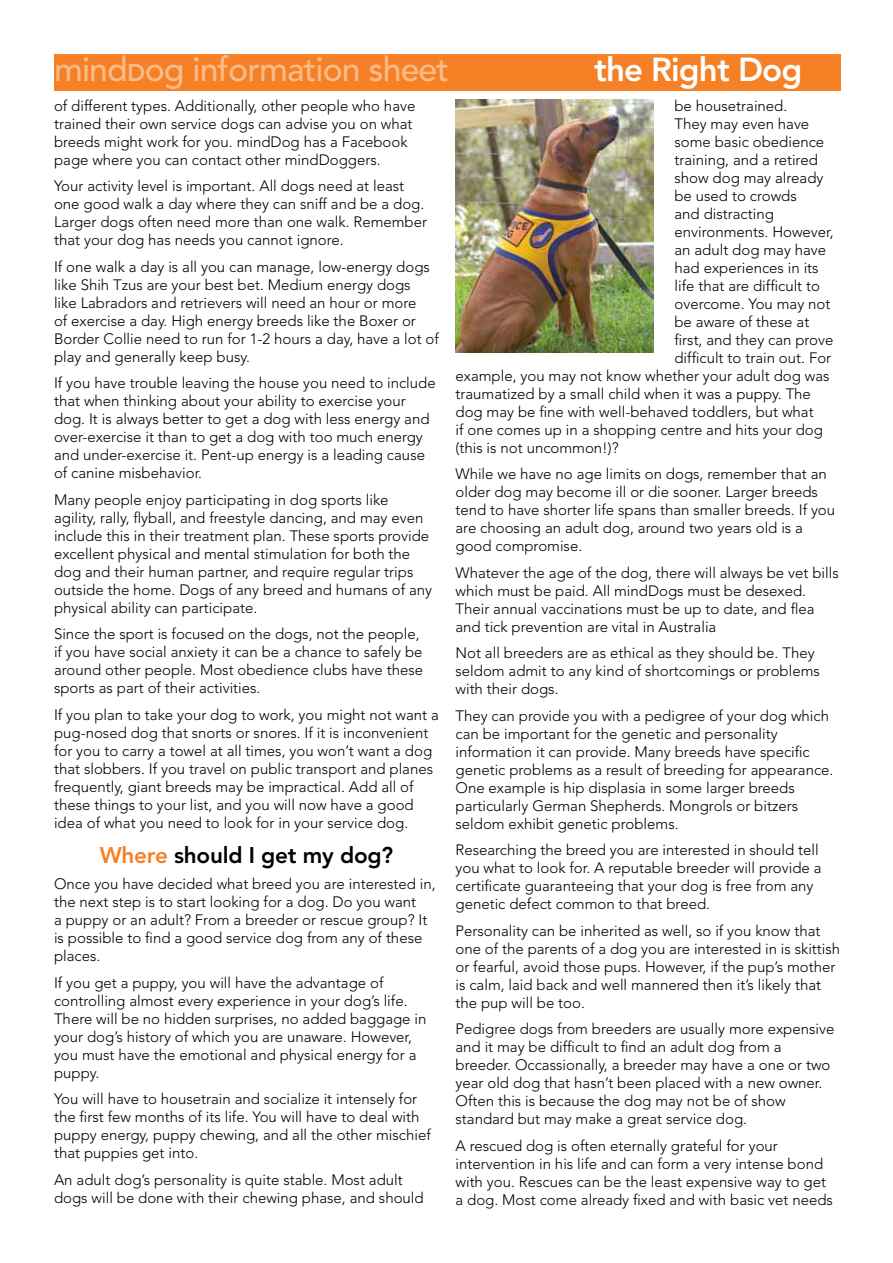
<style>
.page{position:relative;width:893px;height:1263px;background:#fff}
.page>*{position:absolute;margin:0;border:0;box-sizing:border-box;transform-origin:0 0}
.t1{font:500 33.9px "Avenir";letter-spacing:-.025em;color:#fbbb88}
.t2{font:800 33px "Avenir";letter-spacing:-.025em;color:#fff}
.t3{font:800 22.5px "Avenir";letter-spacing:-.01em;color:#000}
.t4{font:300 15px/18px "Avenir";color:#000}
.s1{font-weight:800;font-size:24px}
.s2{color:#f58025}
</style>
<div class="page">
<img style="left:455px;top:99px;width:198px;height:254px">
<div style="left:54px;top:54px;width:787px;height:37px;background:#f58025"></div>
<h1 class="t1" style="left:54px;top:50px;width:397px">mind<span class="s1">D</span>og information sheet</h1>
<h2 class="t2" style="left:594px;top:50px;width:210px">the Right Dog</h2>
<p class="t4" style="left:54px;top:96px;width:363px">of different types. Additionally, other people who have trained their own service dogs can advise you on what breeds might work for you. mindDog has a Facebook page where you can contact other mindDoggers.</p>
<p class="t4" style="left:54px;top:177px;width:375px">Your activity level is important. All dogs need at least one good walk a day where they can sniff and be a dog.<br>Larger dogs often need more than one walk. Remember that your dog has needs you cannot ignore.</p>
<p class="t4" style="left:54px;top:257px;width:386px">If one walk a day is all you can manage, low-energy dogs like Shih Tzus are your best bet. Medium energy dogs<br>like Labradors and retrievers will need an hour or more<br>of exercise a day. High energy breeds like the Boxer or Border Collie need to run for 1-2 hours a day, have a lot of play and generally keep busy.</p>
<p class="t4" style="left:54px;top:374px;width:383px">If you have trouble leaving the house you need to include that when thinking about your ability to exercise your dog. It is always better to get a dog with less energy and over-exercise it than to get a dog with too much energy and under-exercise it. Pent-up energy is a leading cause of canine misbehavior.</p>
<p class="t4" style="left:54px;top:490px;width:380px">Many people enjoy participating in dog sports like agility, rally, flyball, and freestyle dancing, and may even include this in their treatment plan. These sports provide excellent physical and mental stimulation for both the dog and their human partner, and require regular trips outside the home. Dogs of any breed and humans of any physical ability can participate.</p>
<p class="t4" style="left:54px;top:625px;width:371px">Since the sport is focused on the dogs, not the people, if you have social anxiety it can be a chance to safely be around other people. Most obedience clubs have these sports as part of their activities.</p>
<p class="t4" style="left:54px;top:705px;width:386px">If you plan to take your dog to work, you might not want a pug-nosed dog that snorts or snores. If it is inconvenient for you to carry a towel at all times, you won’t want a dog that slobbers. If you travel on public transport and planes frequently, giant breeds may be impractical. Add all of these things to your list, and you will now have a good idea of what you need to look for in your service dog.</p>
<h3 class="t3" style="left:100px;top:842px;width:295px"><span class="s2">Where</span> should I get my dog?</h3>
<p class="t4" style="left:54px;top:875px;width:383px">Once you have decided what breed you are interested in, the next step is to start looking for a dog. Do you want<br>a puppy or an adult? From a breeder or rescue group? It is possible to find a good service dog from any of these places.</p>
<p class="t4" style="left:54px;top:973px;width:374px">If you get a puppy, you will have the advantage of controlling almost every experience in your dog’s life.<br>There will be no hidden surprises, no added baggage in your dog’s history of which you are unaware. However, you must have the emotional and physical energy for a puppy.</p>
<p class="t4" style="left:54px;top:1090px;width:378px">You will have to housetrain and socialize it intensely for the first few months of its life. You will have to deal with puppy energy, puppy chewing, and all the other mischief that puppies get into.</p>
<p class="t4" style="left:54px;top:1170px;width:371px">An adult dog’s personality is quite stable. Most adult dogs will be done with their chewing phase, and should</p>
<p class="t4" style="left:674px;top:96px;width:114px">be housetrained.</p>
<p class="t4" style="left:674px;top:114px;width:136px">They may even have</p>
<p class="t4" style="left:674px;top:132px;width:151px">some basic obedience</p>
<p class="t4" style="left:674px;top:150px;width:145px">training, and a retired</p>
<p class="t4" style="left:674px;top:168px;width:150px">show dog may already</p>
<p class="t4" style="left:674px;top:186px;width:124px">be used to crowds</p>
<p class="t4" style="left:674px;top:204px;width:101px">and distracting</p>
<p class="t4" style="left:674px;top:222px;width:161px">environments. However,</p>
<p class="t4" style="left:674px;top:240px;width:153px">an adult dog may have</p>
<p class="t4" style="left:674px;top:258px;width:146px">had experiences in its</p>
<p class="t4" style="left:674px;top:276px;width:147px">life that are difficult to</p>
<p class="t4" style="left:674px;top:294px;width:158px">overcome. You may not</p>
<p class="t4" style="left:674px;top:312px;width:136px">be aware of these at</p>
<p class="t4" style="left:674px;top:330px;width:161px">first, and they can prove</p>
<p class="t4" style="left:674px;top:348px;width:158px">difficult to train out. For</p>
<p class="t4" style="left:455px;top:366px;width:376px">example, you may not know whether your adult dog was</p>
<p class="t4" style="left:455px;top:384px;width:357px">traumatized by a small child when it was a puppy. The</p>
<p class="t4" style="left:455px;top:402px;width:360px">dog may be fine with well-behaved toddlers, but what</p>
<p class="t4" style="left:455px;top:420px;width:369px">if one comes up in a shopping centre and hits your dog</p>
<p class="t4" style="left:455px;top:438px;width:165px">(this is not uncommon!)?</p>
<p class="t4" style="left:455px;top:465px;width:381px">While we have no age limits on dogs, remember that an older dog may become ill or die sooner. Larger breeds tend to have shorter life spans than smaller breeds. If you are choosing an adult dog, around two years old is a good compromise.</p>
<p class="t4" style="left:455px;top:563px;width:385px">Whatever the age of the dog, there will always be vet bills which must be paid. All mindDogs must be desexed.<br>Their annual vaccinations must be up to date, and flea and tick prevention are vital in Australia</p>
<p class="t4" style="left:455px;top:644px;width:366px">Not all breeders are as ethical as they should be. They seldom admit to any kind of shortcomings or problems with their dogs.</p>
<p class="t4" style="left:455px;top:706px;width:379px">They can provide you with a pedigree of your dog which can be important for the genetic and personality information it can provide. Many breeds have specific genetic problems as a result of breeding for appearance.<br>One example is hip displasia in some larger breeds particularly German Shepherds. Mongrols or bitzers seldom exhibit genetic problems.</p>
<p class="t4" style="left:455px;top:841px;width:368px">Researching the breed you are interested in should tell you what to look for. A reputable breeder will provide a certificate guaranteeing that your dog is free from any genetic defect common to that breed.</p>
<p class="t4" style="left:455px;top:921px;width:386px">Personality can be inherited as well, so if you know that one of the parents of a dog you are interested in is skittish or fearful, avoid those pups. However, if the pup’s mother is calm, laid back and well mannered then it’s likely that the pup will be too.</p>
<p class="t4" style="left:455px;top:1020px;width:380px">Pedigree dogs from breeders are usually more expensive and it may be difficult to find an adult dog from a breeder. Occassionally, a breeder may have a one or two year old dog that hasn’t been placed with a new owner.<br>Often this is because the dog may not be of show standard but may make a great service dog.</p>
<p class="t4" style="left:455px;top:1136px;width:379px">A rescued dog is often eternally grateful for your intervention in his life and can form a very intense bond with you. Rescues can be the least expensive way to get a dog. Most come already fixed and with basic vet needs</p>
</div>
